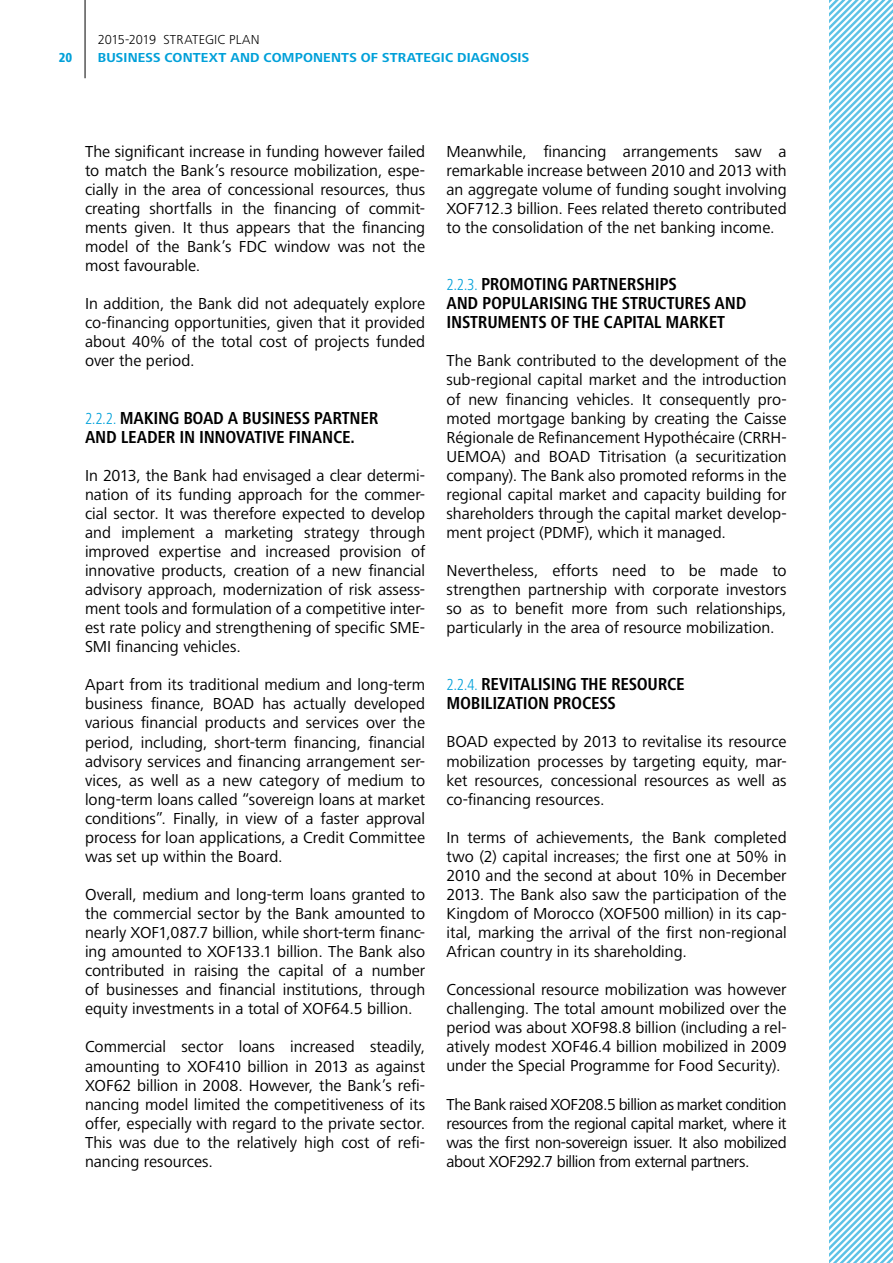
<style>
.page{position:relative;width:893px;height:1263px;background:#fff}
.page>*{position:absolute;margin:0;border:0;box-sizing:border-box;transform-origin:0 0}
.t1{font:700 condensed 18px "Frutiger Next LT";letter-spacing:-.01em;color:#000}
.t2{font:16.5px/19px "Frutiger Next LT";color:#000;text-align:justify}
.t3{font:700 13.5px "Frutiger Next LT";letter-spacing:.015em;color:#00a0d9}
.t4{font:300 13.5px "Frutiger Next LT";letter-spacing:.01em;color:#000}
.t5{font:800 condensed 13.5px "Frutiger Next LT";color:#00a0d9}
.s1{font-weight:300;font-size:16.5px;color:#00a0d9}
</style>
<div class="page">
<svg style="left:829px;top:0;width:64px;height:1263px"></svg>
<hr style="left:85px;top:0;width:1px;height:78px;background:#000">
<p class="t4" style="left:98px;top:32px;width:163px">2015-2019 STRATEGIC PLAN</p>
<p class="t5" style="left:59px;top:50px;width:15px">20</p>
<p class="t3" style="left:98px;top:50px;width:433px">BUSINESS CONTEXT AND COMPONENTS OF STRATEGIC DIAGNOSIS</p>
<p class="t2" style="left:85px;top:142px;width:342px">The significant increase in funding however failed to match the Bank’s resource mobilization, espe&shy;cially in the area of concessional resources, thus creating shortfalls in the financing of commit&shy;ments given. It thus appears that the financing model of the Bank’s FDC window was not the most favourable.</p>
<p class="t2" style="left:85px;top:294px;width:342px">In addition, the Bank did not adequately explore co-financing opportunities, given that it provided about 40% of the total cost of projects funded over the period.</p>
<p class="t1" style="left:85px;top:408px;width:167px"><span class="s1">2.2.2.</span> MAKING BOAD A BUSINESS</p>
<p class="t1" style="left:314px;top:408px;width:10px">PARTNER</p>
<p class="t1" style="left:85px;top:427px;width:12px">AND</p>
<p class="t1" style="left:121px;top:427px;width:10px">LEADER</p>
<p class="t1" style="left:179px;top:427px;width:30px">IN INNOVATIVE</p>
<p class="t1" style="left:289px;top:427px;width:10px">FINANCE</p>
<p class="t1" style="left:351px;top:427px;width:6px">.</p>
<p class="t2" style="left:85px;top:466px;width:342px">In 2013, the Bank had envisaged a clear determi&shy;nation of its funding approach for the commer&shy;cial sector. It was therefore expected to develop and implement a marketing strategy through improved expertise and increased provision of innovative products, creation of a new financial advisory approach, modernization of risk assess&shy;ment tools and formulation of a competitive inter&shy;est rate policy and strengthening of specific SME-SMI financing vehicles.</p>
<p class="t2" style="left:85px;top:675px;width:342px">Apart from its traditional medium and long-term business finance, BOAD has actually developed various financial products and services over the period, including, short-term financing, financial advisory services and financing arrangement ser&shy;vices, as well as a new category of medium to long-term loans called “sovereign loans at market conditions”. Finally, in view of a faster approval process for loan applications, a Credit Committee was set up within the Board.</p>
<p class="t2" style="left:85px;top:885px;width:342px">Overall, medium and long-term loans granted to the commercial sector by the Bank amounted to nearly XOF1,087.7 billion, while short-term financ&shy;ing amounted to XOF133.1 billion. The Bank also contributed in raising the capital of a number of businesses and financial institutions, through equity investments in a total of XOF64.5 billion.</p>
<p class="t2" style="left:85px;top:1037px;width:342px">Commercial sector loans increased steadily, amounting to XOF410 billion in 2013 as against XOF62 billion in 2008. However, the Bank’s refi&shy;nancing model limited the competitiveness of its offer, especially with regard to the private sector.<br>This was due to the relatively high cost of refi&shy;nancing resources.</p>
<p class="t2" style="left:446px;top:142px;width:342px">Meanwhile, financing arrangements saw a remarkable increase between 2010 and 2013 with an aggregate volume of funding sought involving XOF712.3 billion. Fees related thereto contributed to the consolidation of the net banking income.</p>
<p class="t1" style="left:446px;top:274px;width:54px"><span class="s1">2.2.3.</span> PROMOTING</p>
<p class="t1" style="left:572px;top:274px;width:10px">PARTNERSHIPS</p>
<p class="t1" style="left:446px;top:293px;width:12px">AND</p>
<p class="t1" style="left:482px;top:293px;width:10px">POPULARISING</p>
<p class="t1" style="left:591px;top:293px;width:41px">THE STRUCTURES</p>
<p class="t1" style="left:715px;top:293px;width:12px">AND</p>
<p class="t1" style="left:446px;top:312px;width:10px">INSTRUMENTS</p>
<p class="t1" style="left:551px;top:312px;width:63px">OFTHE CAPITAL</p>
<p class="t1" style="left:665px;top:312px;width:12px">MAR</p>
<p class="t1" style="left:699px;top:312px;width:19px">KET</p>
<p class="t2" style="left:446px;top:351px;width:342px">The Bank contributed to the development of the sub-regional capital market and the introduction of new financing vehicles. It consequently pro&shy;moted mortgage banking by creating the Caisse Régionale de Refinancement Hypothécaire (CRRH - UEMOA) and BOAD Titrisation (a securitization company). The Bank also promoted reforms in the regional capital market and capacity building for shareholders through the capital market develop&shy;ment project (PDMF), which it managed.</p>
<p class="t2" style="left:446px;top:561px;width:342px">N evertheless, efforts need to be made to strengthen partnership with corporate investors so as to benefit more from such relationships, particularly in the area of resource mobilization.</p>
<p class="t1" style="left:446px;top:674px;width:53px"><span class="s1">2.2.4.</span> REVITALISING</p>
<p class="t1" style="left:581px;top:674px;width:41px">THE RESOURCE</p>
<p class="t1" style="left:446px;top:693px;width:10px">MOBILI</p>
<p class="t1" style="left:497px;top:693px;width:18px">ZATION</p>
<p class="t1" style="left:553px;top:693px;width:10px">PROCESS</p>
<p class="t2" style="left:446px;top:732px;width:342px">BOAD expected by 2013 to revitalise its resource mobilization processes by targeting equity, mar&shy;ket resources, concessional resources as well as co-financing resources.</p>
<p class="t2" style="left:446px;top:828px;width:342px">In terms of achievements, the Bank completed two (2) capital increases; the first one at 50% in 2010 and the second at about 10% in December 2013. The Bank also saw the participation of the Kingdom of Morocco (XOF500 million) in its cap&shy;ital, marking the arrival of the first non-regional African country in its shareholding.</p>
<p class="t2" style="left:446px;top:980px;width:342px">Concessional resource mobilization was however challenging. The total amount mobilized over the period was about XOF98.8 billion (including a rel&shy;atively modest XOF46.4 billion mobilized in 2009 under the Special Programme for Food Security).</p>
<p class="t2" style="left:446px;top:1094px;width:342px">The Bank raised XOF208.5 billion as market condition resources from the regional capital market, where it was the first non-sovereign issuer. It also mobilized about XOF292.7 billion from external partners.</p>
</div>
